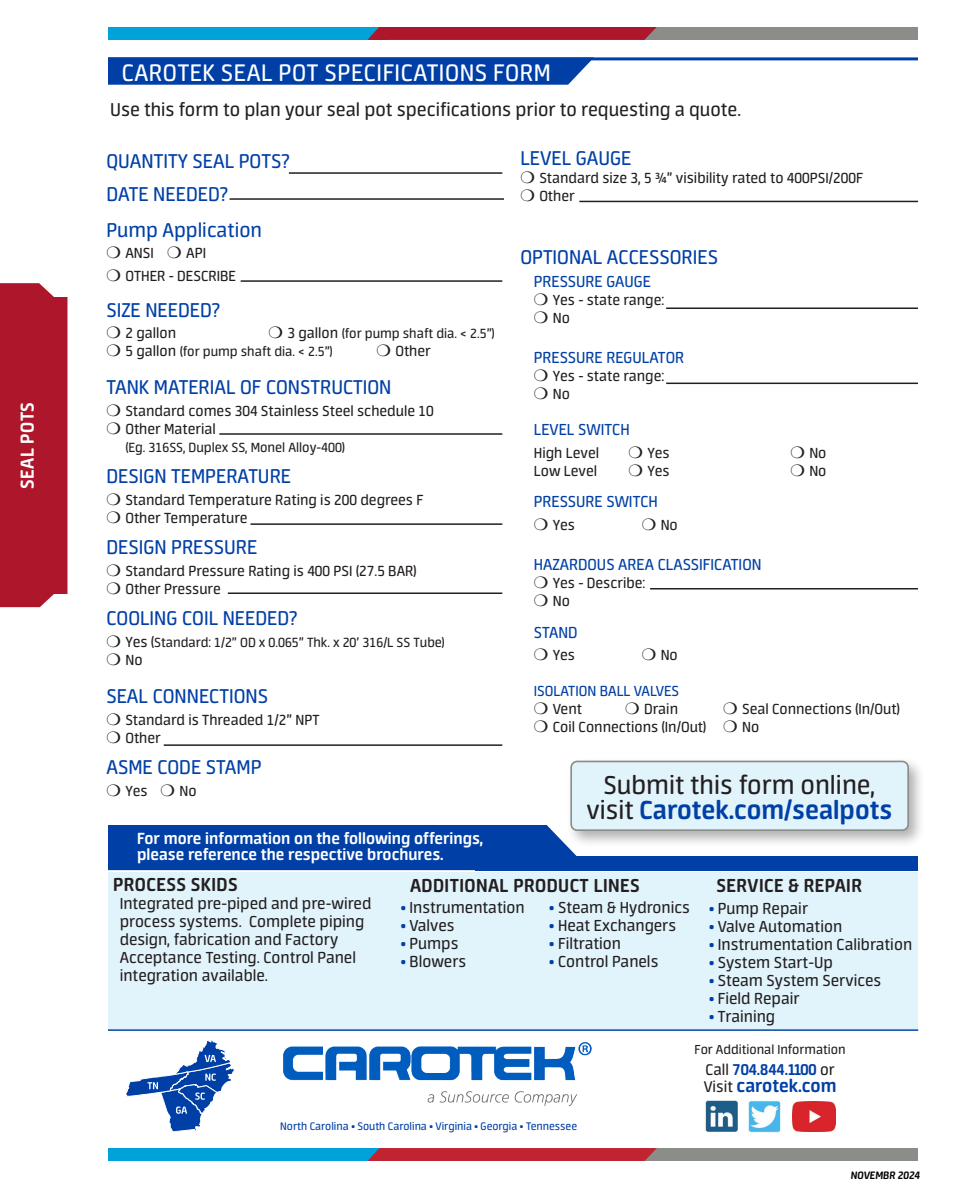
<style>
.page{position:relative;width:972px;height:1188px;background:#fff}
.page>*{position:absolute;margin:0;border:0;box-sizing:border-box;transform-origin:0 0}
.t1{font:29.25px/25.3px "Neuron";color:#231f20;text-align:center}
.t2{font:27px "Neuron";letter-spacing:.02em;color:#fff}
.t3{font:22.5px/33px "Neuron";color:#0040a6}
.t4{font:21px "Neuron";color:#231f20}
.t5{font:700 21px "Neuron";letter-spacing:.02em;color:#231f20}
.t6{font:700 21px "Neuron";letter-spacing:.02em;color:#fff}
.t7{font:700 20.25px "Neuron";color:#0040a6}
.t8{font:18px/18px "Neuron";color:#231f20}
.t9{font:18px "Neuron";color:#0040a6}
.t10{font:700 18px/16.8px "Neuron";color:#fff}
.t11{font:700 17.55px "Neuron";color:#0040a6}
.t12{font:16.5px/18px "Neuron";color:#231f20}
.t13{font:16.5px/36px "Neuron";color:#0040a6;text-align:right}
.t14{font:15px/18px "Neuron";color:#231f20}
.t15{font:14.7px "Neuron";color:#231f20}
.t16{font:12.3px "Neuron";color:#0040a6}
.t17{font:italic 700 12px "Neuron";color:#000}
.s1{font-size:16.5px}
.s2{color:#231f20}
.s3{font-weight:700;color:#0040a6}
.s4{color:#0040a6}
.s5{font-weight:400;color:#231f20}
.s6{font-weight:400;font-size:17.55px;color:#231f20}
</style>
<div class="page">
<div style="left:640px;top:27px;width:278px;height:13px;background:#8b8d88"></div>
<div style="left:108px;top:27px;width:279px;height:13px;background:#00a2da"></div>
<svg style="left:367px;top:27px;width:290px;height:13px;background:#a91d31"></svg>
<div style="left:108px;top:60px;width:486px;height:25px;background:#0040a6"></div>
<hr style="left:108px;top:57px;width:810px;height:3px;background:#0040a6">
<hr style="left:289px;top:172px;width:213px;height:2px;background:#231f20">
<hr style="left:230px;top:198px;width:274px;height:2px;background:#231f20">
<hr style="left:219px;top:433px;width:283px;height:2px;background:#231f20">
<hr style="left:241px;top:280px;width:261px;height:2px;background:#231f20">
<hr style="left:251px;top:523px;width:251px;height:2px;background:#231f20">
<hr style="left:228px;top:593px;width:274px;height:1px;background:#231f20">
<hr style="left:164px;top:744px;width:338px;height:2px;background:#231f20">
<hr style="left:579px;top:201px;width:339px;height:1px;background:#231f20">
<hr style="left:666px;top:308px;width:252px;height:1px;background:#231f20">
<hr style="left:666px;top:383px;width:252px;height:1px;background:#231f20">
<hr style="left:650px;top:588px;width:268px;height:2px;background:#231f20">
<div style="left:0;top:283px;width:68px;height:324px;background:#ae172b"></div>
<div style="left:566px;top:756px;width:360px;height:92px;background:#231f20;opacity:.35"></div>
<div style="left:571px;top:761px;width:337px;height:69px;background:#e1f4fc;border-radius:6px"></div>
<div style="left:570px;top:761px;width:339px;height:70px;border:2px solid #8b8d88;border-radius:6px"></div>
<div style="left:108px;top:872px;width:810px;height:157px;background:#e1f4fc"></div>
<div style="left:475px;top:856px;width:443px;height:14px;background:#0040a6"></div>
<div style="left:108px;top:825px;width:482px;height:45px;background:#0040a6"></div>
<svg style="left:126px;top:1040px;width:109px;height:92px"></svg>
<hr style="left:108px;top:1029px;width:810px;height:2px;background:#0040a6">
<img style="left:283px;top:1043px;width:309px;height:62px">
<img style="left:705px;top:1101px;width:32px;height:31px">
<img style="left:748px;top:1100px;width:34px;height:33px">
<img style="left:792px;top:1101px;width:43px;height:31px">
<div style="left:640px;top:1148px;width:278px;height:13px;background:#8b8d88"></div>
<div style="left:108px;top:1148px;width:279px;height:13px;background:#00a2da"></div>
<div style="left:368px;top:1148px;width:289px;height:13px;background:#c02430"></div>
<p class="t6" style="left:15px;top:489px;width:88px;rotate:-90deg">SEAL POTS</p>
<h2 class="t2" style="left:122px;top:58px;width:431px">CAROTEK SEAL POT SPECIFICATIONS FORM</h2>
<p class="t4" style="left:110px;top:98px;width:632px">Use this form to plan your seal pot specifications prior to requesting a quote.</p>
<h3 class="t3" style="left:106px;top:144px;width:185px">QUANTITY SEAL POTS?<br>DATE NEEDED?</h3>
<h3 class="t3" style="left:106px;top:213px;width:157px">Pump Application</h3>
<p class="t12" style="left:106px;top:242px;width:131px;line-height:22.5px">❍ ANSI ❍ API<br>❍ OTHER - DESCRIBE</p>
<h3 class="t3" style="left:106px;top:293px;width:115px">SIZE NEEDED?</h3>
<p class="t12" style="left:106px;top:324px;width:71px">❍ 2 gallon</p>
<p class="t14" style="left:106px;top:324px;width:390px;text-indent:162px">❍ <span class="s1">3 gallon</span> (for pump shaft dia. &lt; 2.5”) ❍ <span class="s1">5 gallon</span> (for pump shaft dia. &lt; 2.5”)</p>
<p class="t12" style="left:376px;top:342px;width:56px">❍ Other</p>
<h3 class="t3" style="left:106px;top:371px;width:287px">TANK MATERIAL OF CONSTRUCTION</h3>
<p class="t12" style="left:106px;top:402px;width:329px">❍ Standard comes 304 Stainless Steel schedule 10 ❍ Other Material</p>
<p class="t14" style="left:125px;top:438px;width:221px">(Eg. 316SS, Duplex SS, Monel Alloy-400)</p>
<h3 class="t3" style="left:106px;top:460px;width:186px">DESIGN TEMPERATURE</h3>
<p class="t12" style="left:106px;top:491px;width:318px">❍ Standard Temperature Rating is 200 degrees F ❍ Other Temperature</p>
<h3 class="t3" style="left:106px;top:531px;width:152px">DESIGN PRESSURE</h3>
<p class="t12" style="left:106px;top:562px;width:312px">❍ Standard Pressure Rating is 400 PSI (27.5 BAR) ❍ Other Pressure</p>
<h3 class="t3" style="left:106px;top:602px;width:192px">COOLING COIL NEEDED?</h3>
<p class="t14" style="left:106px;top:633px;width:340px">❍ <span class="s1">Yes (</span>Standard: 1/2” OD x 0.065” Thk. x 20’ 316/L SS Tube)</p>
<p class="t12" style="left:106px;top:651px;width:38px">❍ No</p>
<h3 class="t3" style="left:106px;top:680px;width:163px">SEAL CONNECTIONS</h3>
<p class="t12" style="left:106px;top:711px;width:215px">❍ Standard is Threaded 1/2” NPT ❍ Other</p>
<h3 class="t3" style="left:106px;top:751px;width:157px">ASME CODE STAMP</h3>
<p class="t12" style="left:106px;top:782px;width:92px">❍ Yes ❍ No</p>
<h3 class="t3" style="left:520px;top:142px;width:113px">LEVEL GAUGE</h3>
<p class="t12" style="left:520px;top:169px;width:344px">❍ Standard size 3, 5 ¾” visibility rated to 400PSI/200F ❍ Other</p>
<h3 class="t3" style="left:520px;top:241px;width:199px">OPTIONAL ACCESSORIES</h3>
<p class="t9" style="left:534px;top:272px;width:119px">PRESSURE GAUGE</p>
<p class="t12" style="left:534px;top:291px;width:132px">❍ Yes - state range: ❍ No</p>
<p class="t9" style="left:534px;top:348px;width:152px">PRESSURE REGULATOR</p>
<p class="t12" style="left:534px;top:367px;width:132px">❍ Yes - state range: ❍ No</p>
<p class="t9" style="left:534px;top:420px;width:97px">LEVEL SWITCH</p>
<p class="t12" style="left:534px;top:444px;width:67px">High Level</p>
<p class="t12" style="left:628px;top:444px;width:43px">❍ Yes</p>
<p class="t12" style="left:790px;top:444px;width:38px">❍ No</p>
<p class="t12" style="left:534px;top:462px;width:65px">Low Level</p>
<p class="t12" style="left:628px;top:462px;width:43px">❍ Yes</p>
<p class="t12" style="left:790px;top:462px;width:38px">❍ No</p>
<p class="t9" style="left:534px;top:492px;width:126px">PRESSURE SWITCH</p>
<p class="t12" style="left:534px;top:516px;width:43px">❍ Yes</p>
<p class="t12" style="left:642px;top:516px;width:38px">❍ No</p>
<p class="t9" style="left:534px;top:555px;width:229px">HAZARDOUS AREA CLASSIFICATION</p>
<p class="t12" style="left:534px;top:574px;width:113px">❍ Yes - Describe: ❍ No</p>
<p class="t9" style="left:534px;top:623px;width:45px">STAND</p>
<p class="t12" style="left:534px;top:646px;width:43px">❍ Yes</p>
<p class="t13" style="left:534px;top:637px;width:147px"><span class="s2">❍ No<br></span>ISOLATION BALL VALVES</p>
<p class="t12" style="left:534px;top:700px;width:50px">❍ Vent</p>
<p class="t12" style="left:625px;top:700px;width:54px">❍ Drain</p>
<p class="t12" style="left:534px;top:700px;width:368px;text-indent:189px">❍ Seal Connections (In/Out) ❍ Coil Connections (In/Out) ❍ No</p>
<h1 class="t1" style="left:586px;top:772px;width:307px">Submit this form online, visit <span class="s3">Carotek.com/sealpots</span></h1>
<p class="t10" style="left:137px;top:830px;width:347px">For more information on the following offerings, please reference the respective brochures.</p>
<p class="t5" style="left:410px;top:873px;width:231px">ADDITIONAL PRODUCT LINES</p>
<p class="t5" style="left:717px;top:873px;width:147px">SERVICE &amp; REPAIR</p>
<p class="t8" style="left:401px;top:898px;width:125px"><span class="s4">•</span> Instrumentation</p>
<p class="t8" style="left:401px;top:916px;width:55px"><span class="s4">•</span> Valves</p>
<p class="t8" style="left:401px;top:934px;width:59px"><span class="s4">•</span> Pumps</p>
<p class="t8" style="left:401px;top:952px;width:67px"><span class="s4">•</span> Blowers</p>
<p class="t5" style="left:113px;top:872px;width:126px">PROCESS SKIDS</p>
<p class="t8" style="left:120px;top:894px;width:253px">Integrated pre-piped and pre-wired process systems. Complete piping design, fabrication and Factory<br>Acceptance Testing. Control Panel integration available.</p>
<p class="t8" style="left:709px;top:899px;width:101px"><span class="s4">•</span> Pump Repair</p>
<p class="t8" style="left:549px;top:898px;width:142px"><span class="s4">•</span> Steam &amp; Hydronics</p>
<p class="t8" style="left:549px;top:916px;width:128px"><span class="s4">•</span> Heat Exchangers</p>
<p class="t8" style="left:549px;top:934px;width:73px"><span class="s4">•</span> Filtration</p>
<p class="t8" style="left:549px;top:952px;width:111px"><span class="s4">•</span> Control Panels</p>
<p class="t8" style="left:709px;top:917px;width:135px"><span class="s4">•</span> Valve Automation</p>
<p class="t8" style="left:709px;top:935px;width:205px"><span class="s4">•</span> Instrumentation Calibration</p>
<p class="t8" style="left:709px;top:953px;width:125px"><span class="s4">•</span> System Start-Up</p>
<p class="t8" style="left:709px;top:971px;width:174px"><span class="s4">•</span> Steam System Services</p>
<p class="t8" style="left:709px;top:989px;width:92px"><span class="s4">•</span> Field Repair</p>
<p class="t8" style="left:709px;top:1007px;width:68px"><span class="s4">•</span> Training</p>
<p class="t16" style="left:280px;top:1120px;width:298px">North Carolina • South Carolina • Virginia • Georgia • Tennessee</p>
<p class="t15" style="left:695px;top:1041px;width:153px">For Additional Information</p>
<p class="t11" style="left:705px;top:1059px;width:131px"><span class="s5">Call</span> 704.844.1100 <span class="s5">or</span></p>
<p class="t7" style="left:704px;top:1074px;width:134px"><span class="s6">Visit</span> carotek.com</p>
<p class="t17" style="left:851px;top:1169px;width:71px">NOVEMBR 2024</p>
</div>
